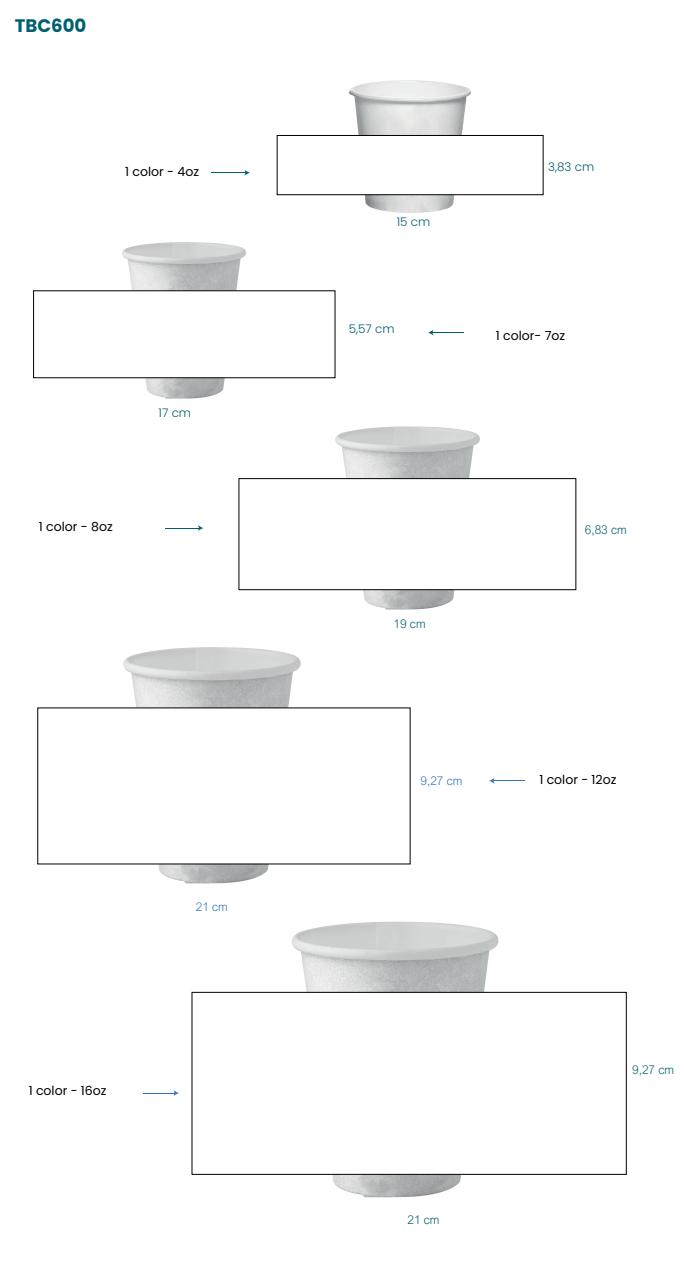
<style>
.page{position:relative;width:686px;height:1268px;background:#fff}
.page>*{position:absolute;margin:0;border:0;box-sizing:border-box;transform-origin:0 0}
.t1{font:700 18.12px "Poppins";color:#006072}
.t2{font:12.5px "Poppins";color:#000001}
.t3{font:300 11.88px "Poppins";color:#006072}
.t4{font:300 11.88px "Arial Nova";color:#006072}
.t5{font:300 11.88px "Arial Nova";color:#3177bd}
</style>
<div class="page">
<img style="left:334px;top:426px;width:146px;height:183px">
<img style="left:122px;top:242px;width:124px;height:157px">
<img style="left:349px;top:80px;width:122px;height:133px">
<img style="left:122px;top:647px;width:179px;height:236px">
<div style="left:277px;top:135px;width:266px;height:60px;background:#fff;border:1px solid #000001"></div>
<div style="left:33px;top:290px;width:302px;height:88px;background:#fff"></div>
<div style="left:239px;top:478px;width:336px;height:112px;background:#fff;border:1px solid #000001"></div>
<div style="left:38px;top:707px;width:372px;height:157px;background:#fff"></div>
<hr style="left:165px;top:527px;width:34px;height:1px;background:#006072">
<svg style="left:198px;top:525px;width:5px;height:6px"></svg>
<hr style="left:212px;top:172px;width:34px;height:1px;background:#006072">
<svg style="left:244px;top:170px;width:6px;height:6px"></svg>
<hr style="left:492px;top:780px;width:32px;height:1px;background:#3177bd">
<svg style="left:489px;top:778px;width:5px;height:5px"></svg>
<hr style="left:431px;top:332px;width:32px;height:1px;background:#006072">
<svg style="left:428px;top:330px;width:5px;height:5px"></svg>
<img style="left:290px;top:921px;width:209px;height:276px">
<div style="left:192px;top:992px;width:434px;height:182px;background:#fff;border:1px solid #000001"></div>
<hr style="left:143px;top:1092px;width:32px;height:1px;background:#3177bd">
<svg style="left:173px;top:1090px;width:6px;height:5px"></svg>
<h1 class="t1" style="left:15px;top:15px;width:73px">TBC600</h1>
<p class="t2" style="left:125px;top:164px;width:75px">1 color - 4oz</p>
<p class="t3" style="left:548px;top:160px;width:48px">3,83 cm</p>
<p class="t3" style="left:158px;top:406px;width:34px">17 cm</p>
<p class="t3" style="left:396px;top:215px;width:35px">15 cm</p>
<p class="t3" style="left:349px;top:321px;width:47px">5,57 cm</p>
<p class="t2" style="left:495px;top:328px;width:71px">1 color- 7oz</p>
<p class="t2" style="left:39px;top:519px;width:75px">1 color - 8oz</p>
<p class="t4" style="left:393px;top:616px;width:34px">19 cm</p>
<p class="t4" style="left:584px;top:522px;width:43px">6,83 cm</p>
<p class="t5" style="left:196px;top:899px;width:34px">21 cm</p>
<p class="t5" style="left:420px;top:773px;width:43px">9,27 cm</p>
<p class="t2" style="left:539px;top:772px;width:79px">1 color - 12oz</p>
<p class="t2" style="left:29px;top:1083px;width:79px">1 color - 16oz</p>
<p class="t4" style="left:407px;top:1213px;width:34px">21 cm</p>
<p class="t4" style="left:632px;top:1063px;width:43px">9,27 cm</p>
</div>
